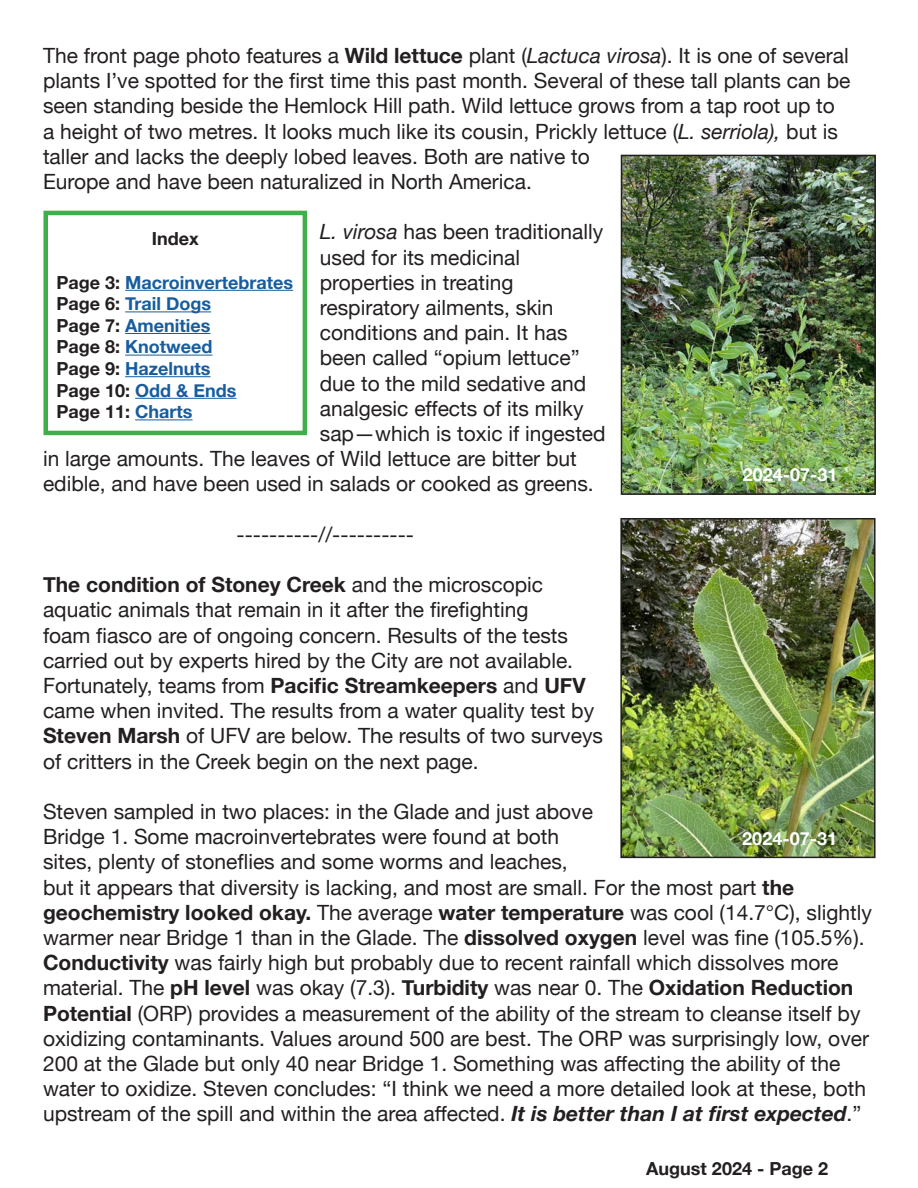
<style>
.page{position:relative;width:918px;height:1188px;background:#fff}
.page>*{position:absolute;margin:0;border:0;box-sizing:border-box;transform-origin:0 0}
.t1{font:21px/25.2px "Helvetica Neue";color:#231f20}
.t2{font:700 18px/21.6px "Helvetica Neue";color:#175d9e}
.t3{font:700 18px "Helvetica Neue";color:#231f20}
.t4{font:700 18px "Helvetica Neue";color:#fff}
.s1{font-weight:700}
.s2{font-style:italic}
.s3{font-weight:700;font-style:italic}
.s4{color:#231f20}
</style>
<div class="page">
<hr style="left:125px;top:290px;width:168px;height:1px;background:#175d9e">
<hr style="left:125px;top:311px;width:86px;height:1px;background:#175d9e">
<hr style="left:125px;top:333px;width:85px;height:1px;background:#175d9e">
<hr style="left:125px;top:355px;width:87px;height:1px;background:#175d9e">
<hr style="left:125px;top:376px;width:86px;height:1px;background:#175d9e">
<hr style="left:135px;top:398px;width:102px;height:1px;background:#175d9e">
<hr style="left:135px;top:419px;width:58px;height:1px;background:#175d9e">
<div style="left:43px;top:211px;width:264px;height:224px;border:4px solid #40ae49"></div>
<img style="left:624px;top:158px;width:249px;height:334px">
<div style="left:621px;top:155px;width:255px;height:340px;border:2px solid #231f20"></div>
<img style="left:623px;top:521px;width:250px;height:334px">
<div style="left:620px;top:518px;width:256px;height:340px;border:2px solid #231f20"></div>
<p class="t1" style="left:43px;top:44px;width:809px">The front page photo features a <span class="s1">Wild lettuce</span> plant (<span class="s2">Lactuca virosa</span>). It is one of several plants I’ve spotted for the first time this past month. Several of these tall plants can be seen standing beside the Hemlock Hill path. Wild lettuce grows from a tap root up to a height of two metres. It looks much like its cousin, Prickly lettuce (<span class="s2">L. serriola),</span> but is taller and lacks the deeply lobed leaves. Both are native to<br>Europe and have been naturalized in North America.</p>
<p class="t1" style="left:320px;top:221px;width:285px"><span class="s2">L. virosa</span> has been traditionally</p>
<p class="t1" style="left:320px;top:246px;width:202px">used for its medicinal</p>
<p class="t1" style="left:320px;top:271px;width:195px">properties in treating</p>
<p class="t1" style="left:320px;top:296px;width:235px">respiratory ailments, skin</p>
<p class="t1" style="left:320px;top:321px;width:249px">conditions and pain. It has</p>
<p class="t1" style="left:320px;top:347px;width:261px">been called “opium lettuce”</p>
<p class="t1" style="left:320px;top:372px;width:268px">due to the mild sedative and</p>
<p class="t1" style="left:320px;top:397px;width:265px">analgesic effects of its milky</p>
<p class="t1" style="left:320px;top:422px;width:287px">sap—which is toxic if ingested</p>
<p class="t1" style="left:43px;top:447px;width:535px">in large amounts. The leaves of Wild lettuce are bitter but</p>
<p class="t1" style="left:43px;top:473px;width:552px">edible, and have been used in salads or cooked as greens.</p>
<p class="t1" style="left:237px;top:523px;width:179px">----------//----------</p>
<p class="t1" style="left:43px;top:573px;width:562px"><span class="s1">The condition of Stoney Creek</span> and the microscopic aquatic animals that remain in it after the firefighting<br>foam fiasco are of ongoing concern. Results of the tests carried out by experts hired by the City are not available.<br>Fortunately, teams from <span class="s1">Pacific Streamkeepers</span> and <span class="s1">UFV </span>came when invited. The results from a water quality test by <span class="s1">Steven Marsh</span> of UFV are below. The results of two surveys of critters in the Creek begin on the next page.</p>
<p class="t1" style="left:43px;top:800px;width:830px">Steven sampled in two places: in the Glade and just above<br>Bridge 1. Some macroinvertebrates were found at both<br>sites, plenty of stoneflies and some worms and leaches,<br>but it appears that diversity is lacking, and most are small. For the most part <span class="s1">the geochemistry looked okay.</span> The average <span class="s1">water temperature</span> was cool (14.7°C), slightly warmer near Bridge 1 than in the Glade. The <span class="s1">dissolved oxygen</span> level was fine (105.5%).<br><span class="s1">Conductivity</span> was fairly high but probably due to recent rainfall which dissolves more material. The <span class="s1">pH level</span> was okay (7.3). <span class="s1">Turbidity</span> was near 0. The <span class="s1">Oxidation Reduction Potential</span> (ORP) provides a measurement of the ability of the stream to cleanse itself by oxidizing contaminants. Values around 500 are best. The ORP was surprisingly low, over 200 at the Glade but only 40 near Bridge 1. Something was affecting the ability of the water to oxidize. Steven concludes: “I think we need a more detailed look at these, both upstream of the spill and within the area affected. <span class="s3">It is better than I at first expected</span>.”</p>
<p class="t3" style="left:152px;top:225px;width:48px">Index</p>
<p class="t2" style="left:56px;top:272px;width:238px"><span class="s4">Page 3:</span> Macroinvertebrates<br><span class="s4">Page 6:</span> Trail Dogs<br><span class="s4">Page 7:</span> Amenities<br><span class="s4">Page 8:</span> Knotweed<br><span class="s4">Page 9:</span> Hazelnuts<br><span class="s4">Page 10:</span> Odd &amp; Ends<br><span class="s4">Page 11:</span> Charts</p>
<p class="t4" style="left:743px;top:460px;width:96px">2024-07-31</p>
<p class="t4" style="left:742px;top:824px;width:96px">2024-07-31</p>
<p class="t3" style="left:646px;top:1154px;width:183px">August 2024 - Page 2</p>
</div>
